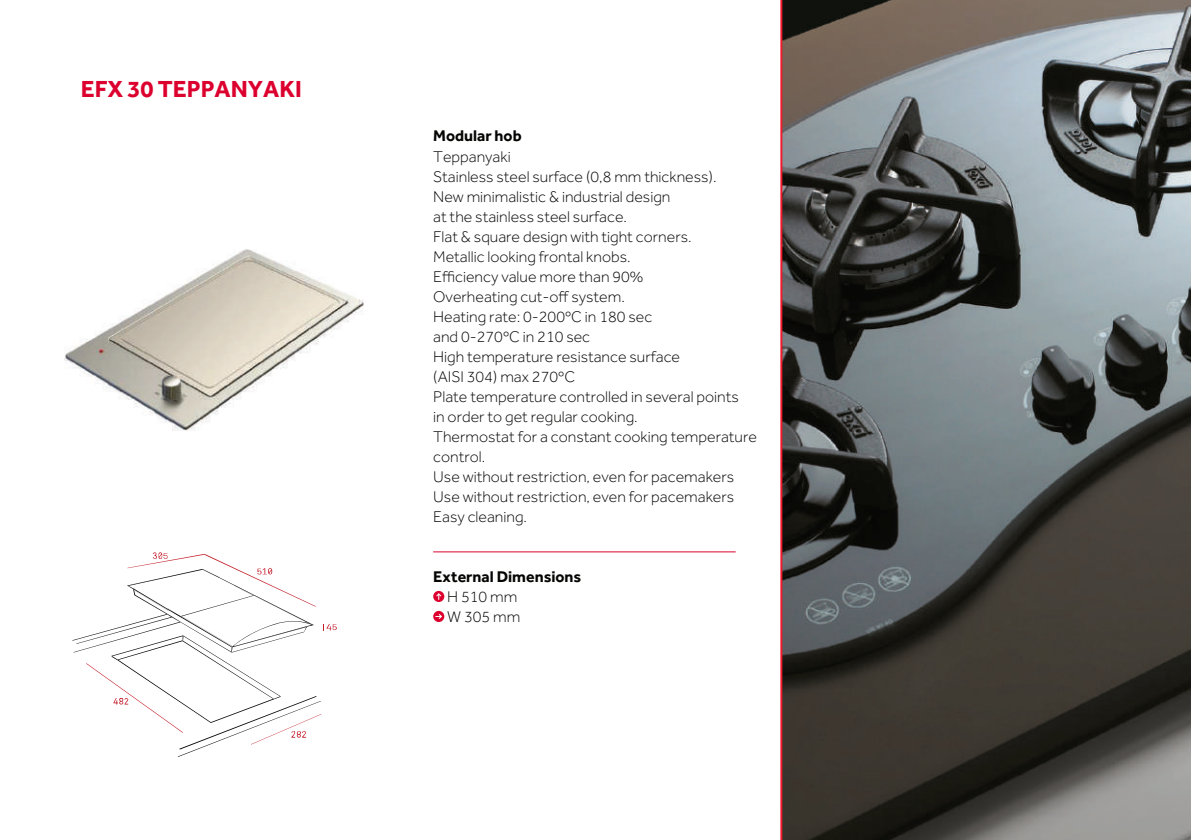
<style>
.page{position:relative;width:1191px;height:840px;background:#fff}
.page>*{position:absolute;margin:0;border:0;box-sizing:border-box;transform-origin:0 0}
.t1{font:700 24px "Effra";color:#dc002e}
.t2{font:300 16px/20px "Effra";color:#050504}
.t3{font:700 16px "Effra";color:#050504}
</style>
<div class="page">
<hr style="left:433px;top:551px;width:302px;height:1px;background:#dc002e">
<svg style="left:433px;top:590px;width:11px;height:11px"></svg>
<svg style="left:435px;top:592px;width:7px;height:7px"></svg>
<svg style="left:433px;top:610px;width:11px;height:11px"></svg>
<svg style="left:435px;top:612px;width:8px;height:7px"></svg>
<svg style="left:72px;top:552px;width:265px;height:204px"></svg>
<svg style="left:780px;top:0;width:411px;height:839px;background:#5b5c5b"></svg>
<img style="left:64px;top:249px;width:299px;height:181px">
<h1 class="t1" style="left:81px;top:74px;width:222px">EFX 30 TEPPANYAKI</h1>
<p class="t3" style="left:433px;top:126px;width:90px">Modular hob</p>
<p class="t2" style="left:433px;top:146px;width:325px">Teppanyaki<br>Stainless steel surface (0,8 mm thickness).<br>New minimalistic &amp; industrial design<br>at the stainless steel surface.<br>Flat &amp; square design with tight corners.<br>Metallic looking frontal knobs.<br>Efficiency value more than 90%<br>Overheating cut-off system.<br>Heating rate: 0-200ºC in 180 sec<br>and 0-270ºC in 210 sec<br>High temperature resistance surface<br>(AISI 304) max 270ºC<br>Plate temperature controlled in several points<br>in order to get regular cooking.<br>Thermostat for a constant cooking temperature control.<br>Use without restriction, even for pacemakers<br>Use without restriction, even for pacemakers<br>Easy cleaning.</p>
<p class="t3" style="left:433px;top:566px;width:149px">External Dimensions</p>
<p class="t2" style="left:447px;top:586px;width:75px">H 510 mm<br>W 305 mm</p>
</div>
